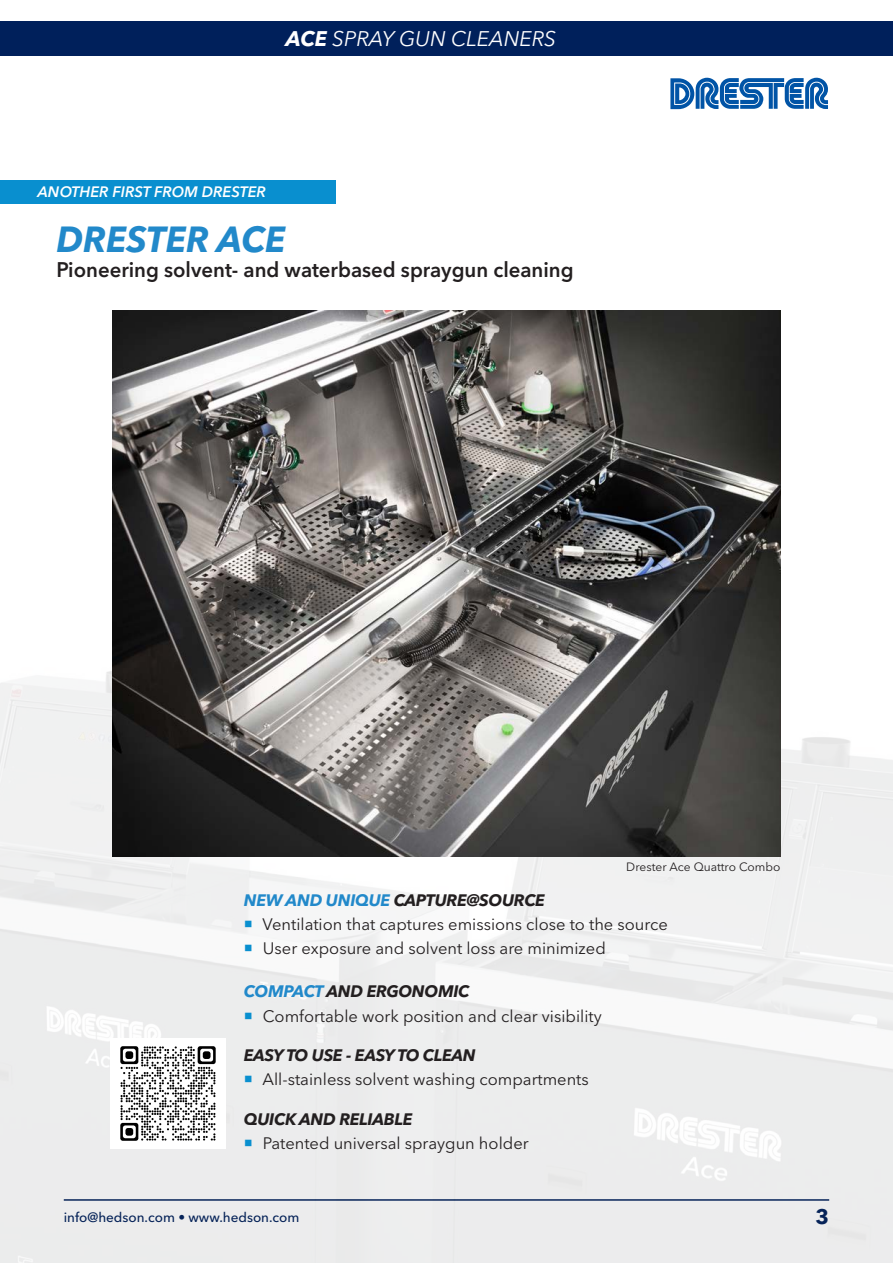
<style>
.page{position:relative;width:893px;height:1263px;background:#fff}
.page>*{position:absolute;margin:0;border:0;box-sizing:border-box;transform-origin:0 0}
.Rubrik_2{font:italic 700 36px "Avenir Next LT Pro";color:#2289ca}
.Rubrik_2-2{font:600 21px "Avenir Next LT Pro";color:#231f20}
.t1{font:italic 21px "Avenir Next LT Pro";color:#fff}
.t2{font:700 21px "Avenir Next LT Pro";color:#00205b}
.t3{font:16.5px "Avenir Next LT Pro";color:#231f20}
.t4{font:italic 700 16.5px "Avenir Next LT Pro";letter-spacing:-.02em;color:#231f20}
.t5{font:italic 600 15px "Avenir Next LT Pro";color:#fff}
.t6{font:500 13.5px "Avenir Next LT Pro";color:#00205b}
.t7{font:12px "Avenir Next LT Pro";color:#231f20}
.s1{font-weight:700}
.s2{color:#2289ca}
</style>
<div class="page">
<div style="left:0;top:21px;width:893px;height:34px;background:#00205b"></div>
<svg style="left:670px;top:78px;width:158px;height:32px"></svg>
<img style="left:0;top:310px;width:893px;height:953px">
<div style="left:0;top:180px;width:336px;height:23px;background:#098fcf"></div>
<img style="left:113px;top:310px;width:667px;height:546px">
<img style="left:111px;top:1039px;width:114px;height:109px">
<svg style="left:245px;top:920px;width:7px;height:7px"></svg>
<svg style="left:245px;top:944px;width:7px;height:7px"></svg>
<svg style="left:245px;top:1012px;width:7px;height:7px"></svg>
<svg style="left:245px;top:1076px;width:7px;height:6px"></svg>
<svg style="left:245px;top:1139px;width:7px;height:7px"></svg>
<p class="t1" style="left:286px;top:26px;width:272px"><span class="s1">ACE</span> SPRAY GUN CLEANERS</p>
<p class="t5" style="left:38px;top:183px;width:229px">ANOTHER FIRST FROM DRESTER</p>
<p class="Rubrik_2" style="left:56px;top:217px;width:231px">DRESTER ACE</p>
<p class="Rubrik_2-2" style="left:56px;top:257px;width:519px">Pioneering solvent- and waterbased spraygun cleaning</p>
<p class="t7" style="left:626px;top:859px;width:156px">Drester Ace Quattro Combo</p>
<p class="t4" style="left:244px;top:890px;width:303px"><span class="s2">NEW AND UNIQUE</span> CAPTURE@SOURCE</p>
<p class="t3" style="left:263px;top:914px;width:407px">Ventilation that captures emissions close to the source</p>
<p class="t3" style="left:263px;top:938px;width:344px">User exposure and solvent loss are minimized</p>
<p class="t4" style="left:244px;top:981px;width:227px"><span class="s2">COMPACT</span> AND ERGONOMIC</p>
<p class="t3" style="left:263px;top:1006px;width:340px">Comfortable work position and clear visibility</p>
<p class="t4" style="left:244px;top:1045px;width:234px">EASY TO USE - EASY TO CLEAN</p>
<p class="t3" style="left:263px;top:1069px;width:328px">All-stainless solvent washing compartments</p>
<p class="t4" style="left:244px;top:1109px;width:170px">QUICK AND RELIABLE</p>
<p class="t3" style="left:263px;top:1133px;width:267px">Patented universal spraygun holder</p>
<p class="t6" style="left:64px;top:1209px;width:237px">info@hedson.com • www.hedson.com</p>
<p class="t2" style="left:816px;top:1204px;width:15px">3</p>
</div>
